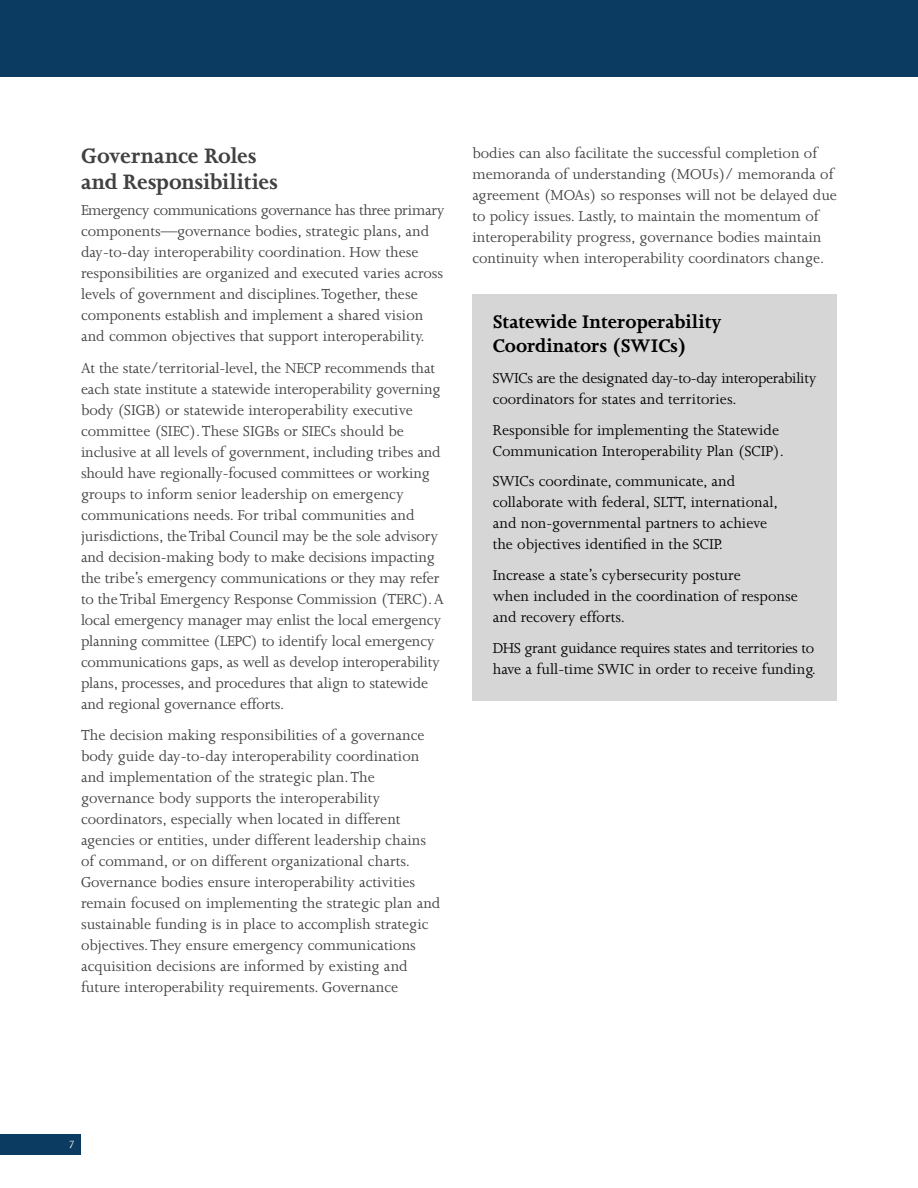
<style>
.page{position:relative;width:918px;height:1188px;background:#fff}
.page>*{position:absolute;margin:0;border:0;box-sizing:border-box;transform-origin:0 0}
.t1{font:700 24px/26.2px "Joanna MT Std";letter-spacing:-.01em;color:#414042}
.t2{font:700 21px/24px "Joanna MT Std";color:#000}
.t3{font:16.5px/21px "Joanna MT Std";color:#414042}
.t4{font:16.5px/21px "Joanna MT Std";color:#000}
.t5{font:16.5px/21px "Joanna MT Std";letter-spacing:-.02em;color:#000}
.t6{font:12px "Joanna MT Std";color:#fff}
</style>
<div class="page">
<div style="left:0;top:1134px;width:81px;height:21px;background:#0b3b60"></div>
<div style="left:0;top:0;width:918px;height:77px;background:#0b3b60"></div>
<div style="left:472px;top:294px;width:365px;height:407px;background:#d7d6d7"></div>
<h3 class="t1" style="left:81px;top:143px;width:198px">Governance Roles and Responsibilities</h3>
<p class="t3" style="left:81px;top:200px;width:365px">Emergency communications governance has three primary components—governance bodies, strategic plans, and day-to-day interoperability coordination. How these responsibilities are organized and executed varies across levels of government and disciplines.Together, these components establish and implement a shared vision and common objectives that support interoperability.</p>
<p class="t3" style="left:81px;top:357px;width:364px">At the state/territorial-level, the NECP recommends that each state institute a statewide interoperability governing body (SIGB) or statewide interoperability executive committee (SIEC).These SIGBs or SIECs should be inclusive at all levels of government, including tribes and should have regionally-focused committees or working groups to inform senior leadership on emergency communications needs. For tribal communities and jurisdictions, the Tribal Council may be the sole advisory and decision-making body to make decisions impacting the tribe’s emergency communications or they may refer to the Tribal Emergency Response Commission (TERC).A local emergency manager may enlist the local emergency planning committee (LEPC) to identify local emergency communications gaps, as well as develop interoperability plans, processes, and procedures that align to statewide and regional governance efforts.</p>
<p class="t3" style="left:81px;top:725px;width:361px">The decision making responsibilities of a governance body guide day-to-day interoperability coordination and implementation of the strategic plan.The governance body supports the interoperability coordinators, especially when located in different agencies or entities, under different leadership chains of command, or on different organizational charts.<br>Governance bodies ensure interoperability activities remain focused on implementing the strategic plan and sustainable funding is in place to accomplish strategic objectives.They ensure emergency communications acquisition decisions are informed by existing and future interoperability requirements. Governance</p>
<p class="t3" style="left:472px;top:142px;width:366px">bodies can also facilitate the successful completion of memoranda of understanding (MOUs)/ memoranda of agreement (MOAs) so responses will not be delayed due to policy issues. Lastly, to maintain the momentum of interoperability progress, governance bodies maintain continuity when interoperability coordinators change.</p>
<p class="t2" style="left:493px;top:310px;width:230px">Statewide Interoperability<br>Coordinators (SWICs)</p>
<p class="t5" style="left:493px;top:367px;width:325px">SWICs are the designated day-to-day interoperability coordinators for states and territories.</p>
<p class="t4" style="left:493px;top:419px;width:293px">Responsible for implementing the Statewide<br>Communication Interoperability Plan (SCIP).</p>
<p class="t4" style="left:493px;top:471px;width:287px">SWICs coordinate, communicate, and collaborate with federal, SLTT, international, and non-governmental partners to achieve the objectives identifed in the SCIP.</p>
<p class="t4" style="left:493px;top:565px;width:307px">Increase a state’s cybersecurity posture<br>when included in the coordination of response and recovery efforts.</p>
<p class="t5" style="left:493px;top:637px;width:325px">DHS grant guidance requires states and territories to have a full-time SWIC in order to receive funding.</p>
<p class="t6" style="left:69px;top:1138px;width:8px">7</p>
</div>
